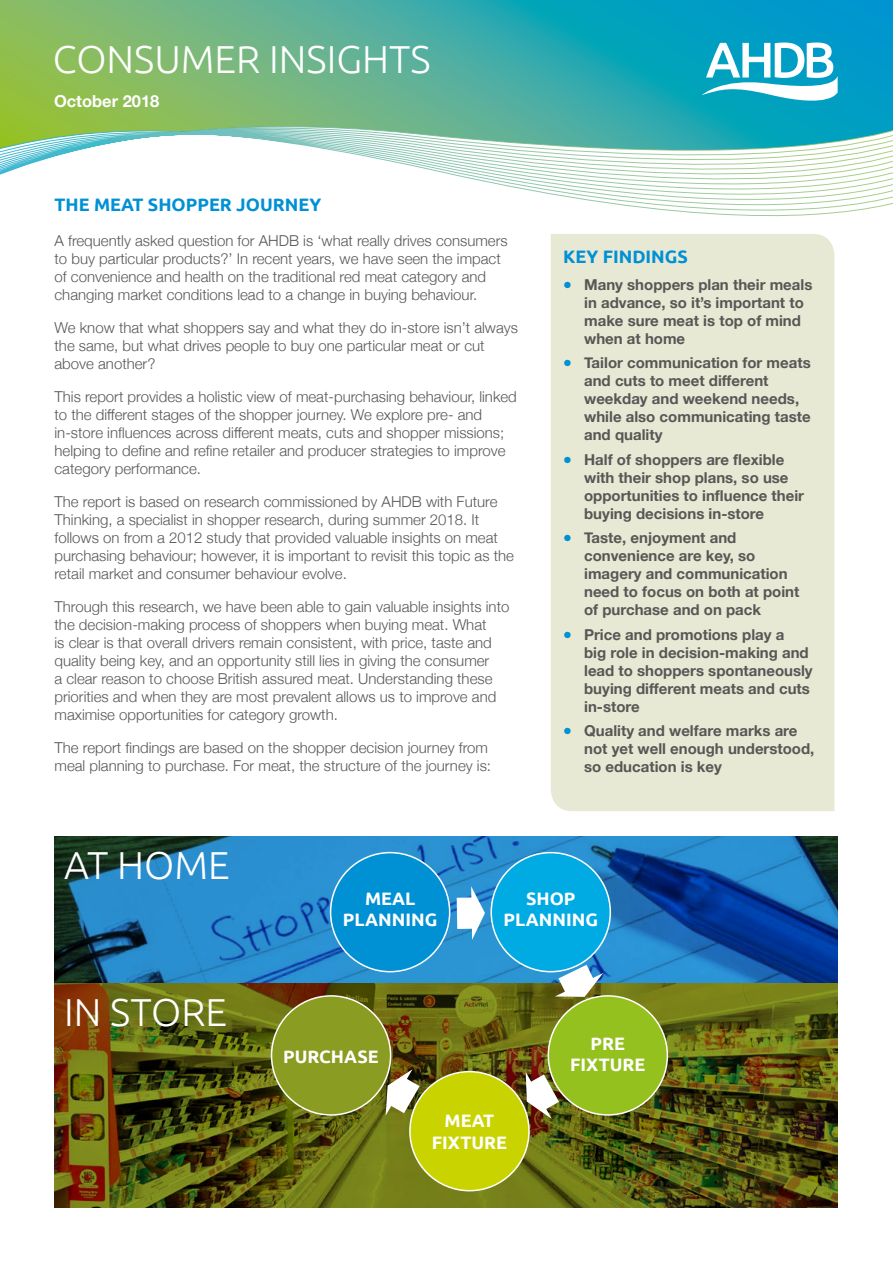
<style>
.page{position:relative;width:893px;height:1263px;background:#fff}
.page>*{position:absolute;margin:0;border:0;box-sizing:border-box;transform-origin:0 0}
.CI__MAIN_HEADER{font:300 39px "Ubuntu";color:#fff}
.CI__SUBHEAD_A__ALL_C{font:700 18px/21.6px "Ubuntu";color:#fff;text-align:center}
.CI__SUBHEAD_A__ALL_C-2{font:700 18px "Ubuntu";color:#0090d4}
.CI__SUBHEAD_B{font:700 16.5px "Helvetica Neue";color:#fff}
.CI__MAIN_TEXT_LIGHT{font:300 15px/18px "Helvetica Neue";color:#575756}
.t1{font:700 15px/18px "Helvetica Neue";color:#575756}
.s1{font-weight:400;color:#0090d4}
</style>
<div class="page">
<svg style="left:55px;top:837px;width:783px;height:146px;background:#2172af"></svg>
<img style="left:55px;top:983px;width:783px;height:225px">
<svg style="left:0;top:0;width:893px;height:61px;background:#40ab9f"></svg>
<svg style="left:701px;top:43px;width:137px;height:18px"></svg>
<svg style="left:0;top:61px;width:893px;height:156px"></svg>
<div style="left:551px;top:234px;width:283px;height:577px;background:#e8e9d4"></div>
<div style="left:331px;top:853px;width:119px;height:119px;background:#0090d4;border-radius:50%"></div>
<div style="left:330px;top:852px;width:120px;height:120px;border:2px solid #fff;border-radius:50%"></div>
<div style="left:491px;top:853px;width:119px;height:119px;background:#00abe4;border-radius:50%"></div>
<div style="left:548px;top:996px;width:119px;height:119px;background:#95c11f;border-radius:50%"></div>
<div style="left:548px;top:995px;width:120px;height:121px;border:2px solid #fff;border-radius:50%"></div>
<svg style="left:457px;top:886px;width:28px;height:54px"></svg>
<svg style="left:555px;top:965px;width:48px;height:32px"></svg>
<svg style="left:526px;top:1072px;width:33px;height:47px"></svg>
<svg style="left:386px;top:1069px;width:34px;height:47px"></svg>
<div style="left:272px;top:996px;width:119px;height:119px;background:#8b9c22;border-radius:50%"></div>
<div style="left:271px;top:995px;width:120px;height:121px;border:2px solid #fff;border-radius:50%"></div>
<div style="left:410px;top:1071px;width:119px;height:120px;background:#c8d300;border-radius:50%"></div>
<div style="left:409px;top:1071px;width:121px;height:120px;border:2px solid #fff;border-radius:50%"></div>
<p class="CI__MAIN_HEADER" style="left:53px;top:35px;width:379px">CONSUMER INSIGHTS</p>
<p class="CI__SUBHEAD_B" style="left:54px;top:88px;width:107px">October 2018</p>
<p class="CI__SUBHEAD_A__ALL_C-2" style="left:55px;top:194px;width:268px">THE MEAT SHOPPER JOURNEY</p>
<p class="CI__MAIN_TEXT_LIGHT" style="left:55px;top:231px;width:455px">A frequently asked question for AHDB is ‘what really drives consumers to buy particular products?’ In recent years, we have seen the impact of convenience and health on the traditional red meat category and changing market conditions lead to a change in buying behaviour.</p>
<p class="CI__MAIN_TEXT_LIGHT" style="left:55px;top:318px;width:465px">We know that what shoppers say and what they do in-store isn’t always the same, but what drives people to buy one particular meat or cut above another?</p>
<p class="CI__MAIN_TEXT_LIGHT" style="left:55px;top:387px;width:464px">This report provides a holistic view of meat-purchasing behaviour, linked to the different stages of the shopper journey. We explore pre- and in-store influences across different meats, cuts and shopper missions; helping to define and refine retailer and producer strategies to improve category performance.</p>
<p class="CI__MAIN_TEXT_LIGHT" style="left:55px;top:492px;width:461px">The report is based on research commissioned by AHDB with Future Thinking, a specialist in shopper research, during summer 2018. It follows on from a 2012 study that provided valuable insights on meat purchasing behaviour; however, it is important to revisit this topic as the retail market and consumer behaviour evolve.</p>
<p class="CI__MAIN_TEXT_LIGHT" style="left:55px;top:597px;width:456px">Through this research, we have been able to gain valuable insights into the decision-making process of shoppers when buying meat. What<br>is clear is that overall drivers remain consistent, with price, taste and quality being key, and an opportunity still lies in giving the consumer<br>a clear reason to choose British assured meat. Understanding these priorities and when they are most prevalent allows us to improve and maximise opportunities for category growth.</p>
<p class="CI__MAIN_TEXT_LIGHT" style="left:55px;top:737px;width:438px">The report findings are based on the shopper decision journey from meal planning to purchase. For meat, the structure of the journey is:</p>
<p class="CI__MAIN_HEADER" style="left:64px;top:841px;width:167px">AT HOME</p>
<p class="CI__SUBHEAD_A__ALL_C-2" style="left:563px;top:246px;width:126px">KEY FINDINGS</p>
<p class="t1" style="left:584px;top:276px;width:230px;text-indent:-21px"><span class="s1">●</span> Many shoppers plan their meals in advance, so it’s important to make sure meat is top of mind when at home</p>
<p class="t1" style="left:584px;top:354px;width:228px;text-indent:-21px"><span class="s1">●</span> Tailor communication for meats and cuts to meet different weekday and weekend needs, while also communicating taste and quality</p>
<p class="t1" style="left:584px;top:451px;width:221px;text-indent:-21px"><span class="s1">●</span> Half of shoppers are flexible with their shop plans, so use opportunities to influence their buying decisions in-store</p>
<p class="t1" style="left:584px;top:529px;width:217px;text-indent:-21px"><span class="s1">●</span> Taste, enjoyment and convenience are key, so imagery and communication need to focus on both at point of purchase and on pack</p>
<p class="t1" style="left:584px;top:626px;width:230px;text-indent:-21px"><span class="s1">●</span> Price and promotions play a<br>big role in decision-making and lead to shoppers spontaneously buying different meats and cuts in-store</p>
<p class="t1" style="left:584px;top:722px;width:232px;text-indent:-21px"><span class="s1">●</span> Quality and welfare marks are not yet well enough understood, so education is key</p>
<p class="CI__MAIN_HEADER" style="left:64px;top:989px;width:165px">IN STORE</p>
<p class="CI__SUBHEAD_A__ALL_C" style="left:365px;top:887px;width:52px">MEAL</p>
<p class="CI__SUBHEAD_A__ALL_C" style="left:343px;top:909px;width:96px">PLANNING</p>
<p class="CI__SUBHEAD_A__ALL_C" style="left:283px;top:1045px;width:97px">PURCHASE</p>
<p class="CI__SUBHEAD_A__ALL_C" style="left:526px;top:887px;width:51px">SHOP</p>
<p class="CI__SUBHEAD_A__ALL_C" style="left:504px;top:909px;width:96px">PLANNING</p>
<p class="CI__SUBHEAD_A__ALL_C" style="left:570px;top:1032px;width:77px">PRE<br>FIXTURE</p>
<p class="CI__SUBHEAD_A__ALL_C" style="left:432px;top:1110px;width:77px">MEAT<br>FIXTURE</p>
</div>
